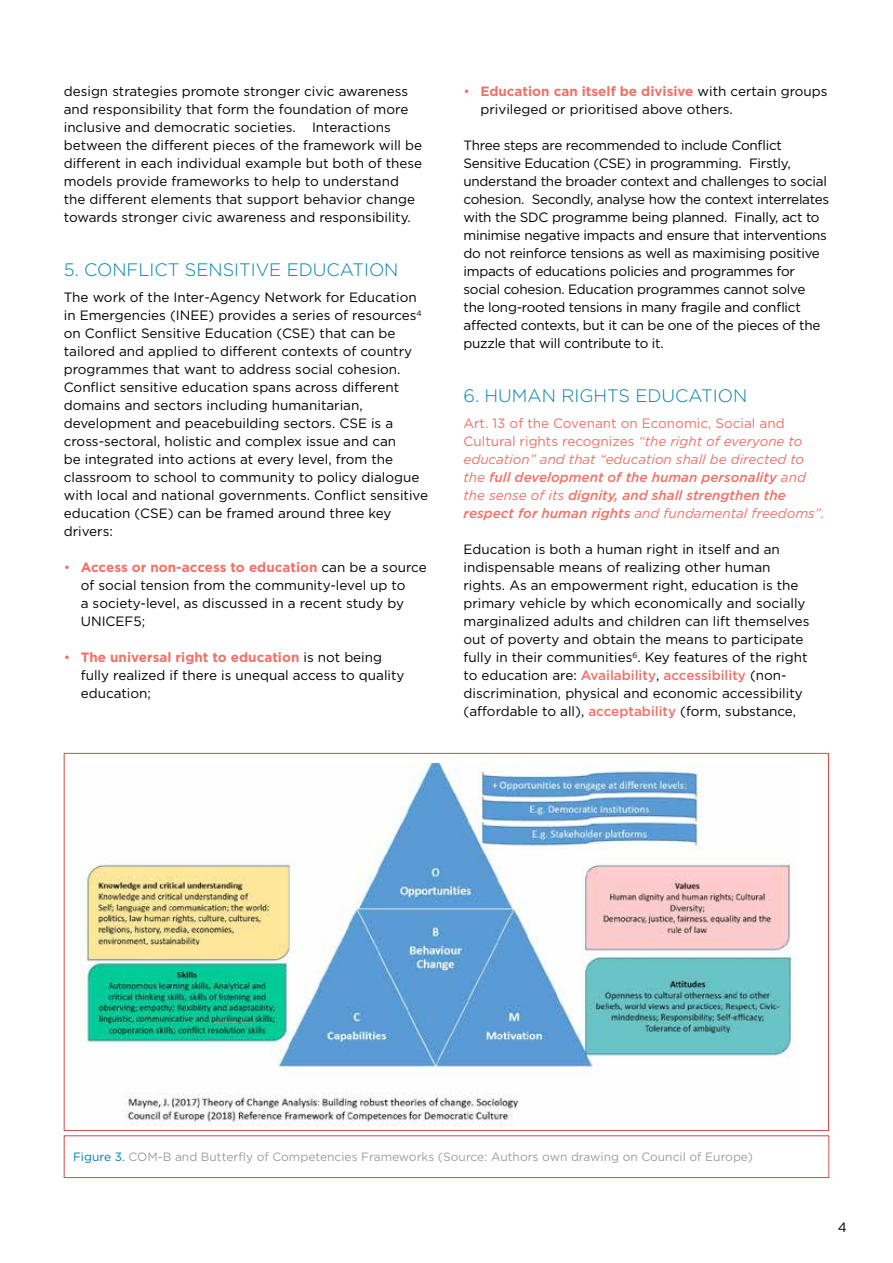
<style>
.page{position:relative;width:893px;height:1263px;background:#fff}
.page>*{position:absolute;margin:0;border:0;box-sizing:border-box;transform-origin:0 0}
.t1{font:300 18px "Gotham";color:#0081a7}
.t2{font:13.5px/18px "Gotham";color:#000}
.t3{font:13.5px/18px "Gotham";letter-spacing:-.02em;color:#000}
.t4{font:italic 13.5px/18px "Gotham";color:#f07167}
.t5{font:12px "Gotham";color:#9d9d9c}
.s1{color:#f07167}
.s2{font-weight:700;color:#f07167}
.s3{font-style:normal}
.s4{font-weight:500}
.s5{font-weight:500;color:#f07167}
.s6{color:#0081a7}
</style>
<div class="page">
<div style="left:64px;top:1135px;width:765px;height:43px;border:1px solid #d94848"></div>
<img style="left:80px;top:763px;width:714px;height:363px">
<p class="t2" style="left:64px;top:82px;width:360px">design strategies promote stronger civic awareness and responsibility that form the foundation of more inclusive and democratic societies. Interactions between the different pieces of the framework will be different in each individual example but both of these models provide frameworks to help to understand the different elements that support behavior change towards stronger civic awareness and responsibility.</p>
<h1 class="t1" style="left:64px;top:258px;width:336px">5. CONFLICT SENSITIVE EDUCATION</h1>
<p class="t2" style="left:64px;top:288px;width:366px">The work of the Inter-Agency Network for Education in Emergencies (INEE) provides a series of resources<sup>4 </sup>on Conflict Sensitive Education (CSE) that can be tailored and applied to different contexts of country programmes that want to address social cohesion.<br>Conflict sensitive education spans across different domains and sectors including humanitarian, development and peacebuilding sectors. CSE is a cross-sectoral, holistic and complex issue and can<br>be integrated into actions at every level, from the classroom to school to community to policy dialogue with local and national governments. Conflict sensitive education (CSE) can be framed around three key drivers:</p>
<p class="t2" style="left:81px;top:558px;width:347px;text-indent:-17px"><span class="s1">•</span> <span class="s2">Access or non-access to education</span> can be a source of social tension from the community-level up to<br>a society-level, as discussed in a recent study by UNICEF5;</p>
<p class="t2" style="left:81px;top:648px;width:325px;text-indent:-17px"><span class="s1">•</span> <span class="s2">The universal right to education</span> is not being fully realized if there is unequal access to quality education;</p>
<p class="t2" style="left:480px;top:82px;width:349px;text-indent:-17px"><span class="s1">•</span> <span class="s2">Education can itself be divisive</span> with certain groups privileged or prioritised above others.</p>
<p class="t3" style="left:463px;top:136px;width:367px">Three steps are recommended to include Conflict Sensitive Education (CSE) in programming. Firstly, understand the broader context and challenges to social cohesion. Secondly, analyse how the context interrelates with the SDC programme being planned. Finally, act to minimise negative impacts and ensure that interventions do not reinforce tensions as well as maximising positive impacts of educations policies and programmes for social cohesion. Education programmes cannot solve the long-rooted tensions in many fragile and conflict affected contexts, but it can be one of the pieces of the puzzle that will contribute to it.</p>
<h1 class="t1" style="left:463px;top:384px;width:285px">6. HUMAN RIGHTS EDUCATION</h1>
<p class="t4" style="left:463px;top:414px;width:363px"><span class="s3">Art. 13 of the Covenant on Economic, Social and Cultural rights recognizes</span> “the right of everyone to education” and that “education shall be directed to the <span class="s4">full development of the human personality</span> and the sense of its <span class="s4">dignity, and shall strengthen the respect for human rights</span> and fundamental freedoms”.</p>
<p class="t2" style="left:463px;top:540px;width:348px">Education is both a human right in itself and an indispensable means of realizing other human rights. As an empowerment right, education is the primary vehicle by which economically and socially marginalized adults and children can lift themselves out of poverty and obtain the means to participate fully in their communities<sup>6</sup>. Key features of the right to education are: <span class="s5">Availability</span>, <span class="s5">accessibility</span> (non&shy;discrimination, physical and economic accessibility (affordable to all), <span class="s5">acceptability</span> (form, substance,</p>
<p class="t5" style="left:73px;top:1149px;width:681px"><span class="s6">Figure 3.</span> COM-B and Butterfly of Competencies Frameworks (Source: Authors own drawing on Council of Europe)</p>
<p class="t2" style="left:838px;top:1218px;width:11px">4</p>
</div>
